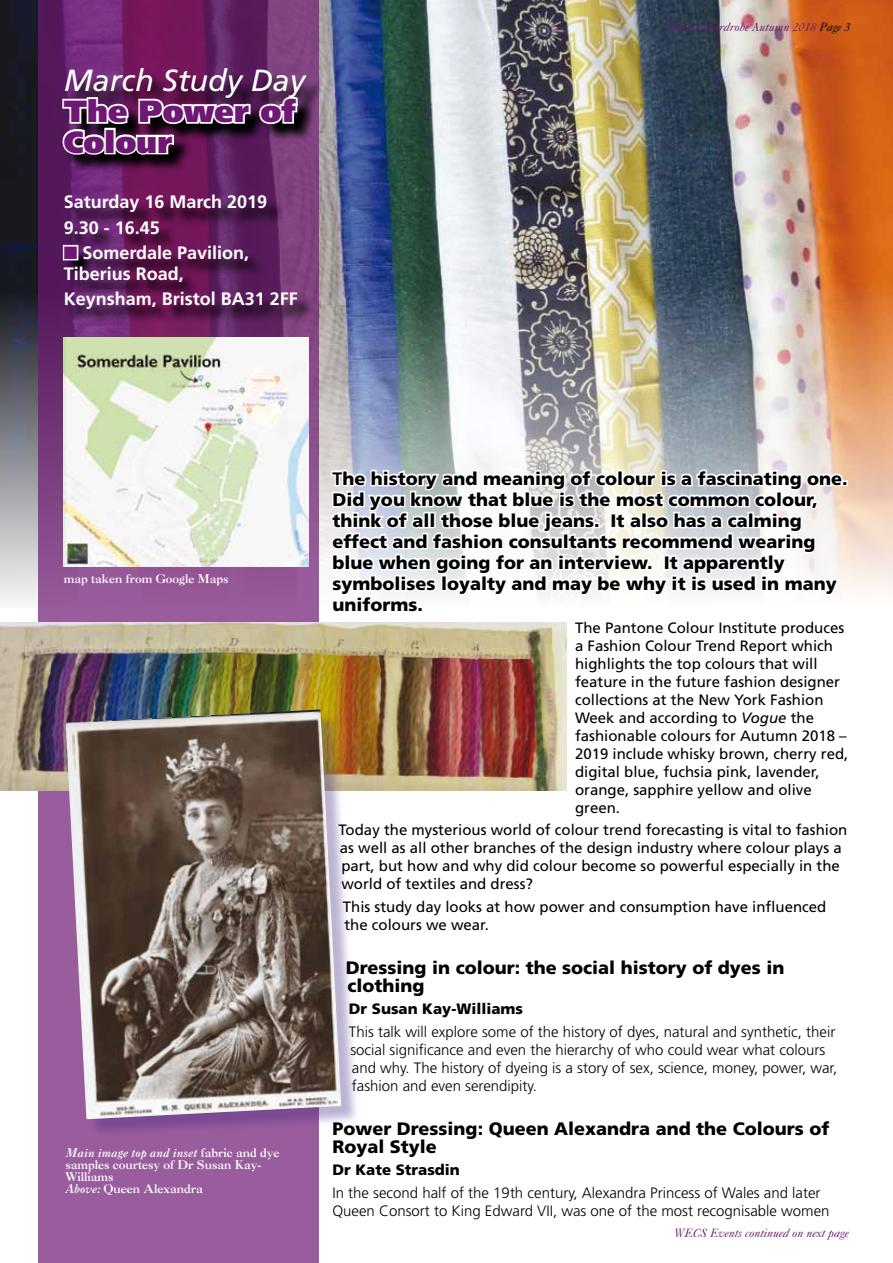
<style>
.page{position:relative;width:893px;height:1263px;background:#fff}
.page>*{position:absolute;margin:0;border:0;box-sizing:border-box;transform-origin:0 0}
.t1{font:900 30.6px/30.6px "Frutiger";color:#6e1873}
.t2{font:italic 30.6px "Frutiger";color:#fff}
.t3{font:900 18px/21px "Frutiger";color:#000}
.t4{font:700 18px/25.2px "Frutiger";color:#fff}
.t5{font:15px/18px "Frutiger";color:#000}
.t6{font:300 15px/18px "Frutiger";color:#000}
.t7{font:900 15px "Frutiger";color:#000}
.t8{font:12px/12px "Caslon Three";color:#fff}
.t9{font:italic 12px "Caslon Five Forty";color:#6e1873}
.s1{color:#6e1873}
.s2{color:#000}
.s3{font-style:italic}
.s4{font-weight:700}
</style>
<div class="page">
<img style="left:0;top:0;width:893px;height:608px">
<svg style="left:39px;top:0;width:280px;height:1263px;fill:#995d9d"></svg>
<svg style="left:329px;top:467px;width:519px;height:141px"></svg>
<svg style="left:64px;top:70px;width:261px;height:256px"></svg>
<svg style="left:60px;top:69px;width:239px;height:94px"></svg>
<div style="left:63px;top:245px;width:15px;height:15px;border:3px solid #fff"></div>
<img style="left:0;top:623px;width:566px;height:167px">
<div style="left:68px;top:712px;width:291px;height:425px;background:#412682;opacity:.35"></div>
<img style="left:66px;top:709px;width:275px;height:410px">
<img style="left:64px;top:338px;width:245px;height:228px">
<h1 class="t2" style="left:64px;top:63px;width:243px">March Study Day</h1>
<h1 class="t1" style="left:64px;top:96px;width:233px">The Power of<br>Colour</h1>
<p class="t4" style="left:64px;top:189px;width:205px">Saturday 16 March 2019<br>9.30 - 16.45</p>
<p class="t4" style="left:64px;top:242px;width:187px;line-height:21px"><span class="s1">■</span> Somerdale Pavilion,<br>Tiberius Road,</p>
<p class="t4" style="left:64px;top:286px;width:236px">Keynsham, Bristol BA31 2FF</p>
<p class="t9" style="left:669px;top:19px;width:183px">WECS Wardrobe Autumn 2018 <span class="s2">Page 3</span></p>
<p class="t8" style="left:64px;top:572px;width:166px">map taken from Google Maps</p>
<p class="t8" style="left:66px;top:1146px;width:216px"><span class="s3">Main image top and inset</span> fabric and dye samples courtesy of Dr Susan Kay-<br>Williams<br><span class="s3">Above:</span> Queen Alexandra</p>
<p class="t3" style="left:332px;top:468px;width:517px"><span class="s4">T</span>he history and meaning of colour is a fascinating one.<br>Did you know that blue is the most common colour, think of all those blue jeans. It also has a calming effect and fashion consultants recommend wearing blue when going for an interview. It apparently symbolises loyalty and may be why it is used in many uniforms.</p>
<p class="t5" style="left:575px;top:619px;width:275px">The Pantone Colour Institute produces a Fashion Colour Trend Report which highlights the top colours that will feature in the future fashion designer collections at the New York Fashion Week and according to <span class="s3">Vogue</span> the fashionable colours for Autumn 2018 – 2019 include whisky brown, cherry red, digital blue, fuchsia pink, lavender, orange, sapphire yellow and olive green.</p>
<p class="t5" style="left:338px;top:821px;width:510px">Today the mysterious world of colour trend forecasting is vital to fashion as well as all other branches of the design industry where colour plays a part, but how and why did colour become so powerful especially in the world of textiles and dress?</p>
<p class="t5" style="left:343px;top:897px;width:485px">This study day looks at how power and consumption have influenced the colours we wear.</p>
<p class="t3" style="left:346px;top:958px;width:440px;line-height:18px">Dressing in colour: the social history of dyes in clothing</p>
<p class="t7" style="left:349px;top:1000px;width:176px">Dr Susan Kay-Williams</p>
<p class="t6" style="left:349px;top:1022px;width:490px">This talk will explore some of the history of dyes, natural and synthetic, their social significance and even the hierarchy of who could wear what colours and why. The history of dyeing is a story of sex, science, money, power, war, fashion and even serendipity.</p>
<p class="t3" style="left:332px;top:1119px;width:498px;line-height:18px">Power Dressing: Queen Alexandra and the Colours of<br>Royal Style</p>
<p class="t7" style="left:332px;top:1161px;width:129px">Dr Kate Strasdin</p>
<p class="t6" style="left:332px;top:1183px;width:499px">In the second half of the 19th century, Alexandra Princess of Wales and later<br>Queen Consort to King Edward VII, was one of the most recognisable women</p>
<p class="t9" style="left:674px;top:1225px;width:176px">WECS Events continued on next page</p>
</div>
